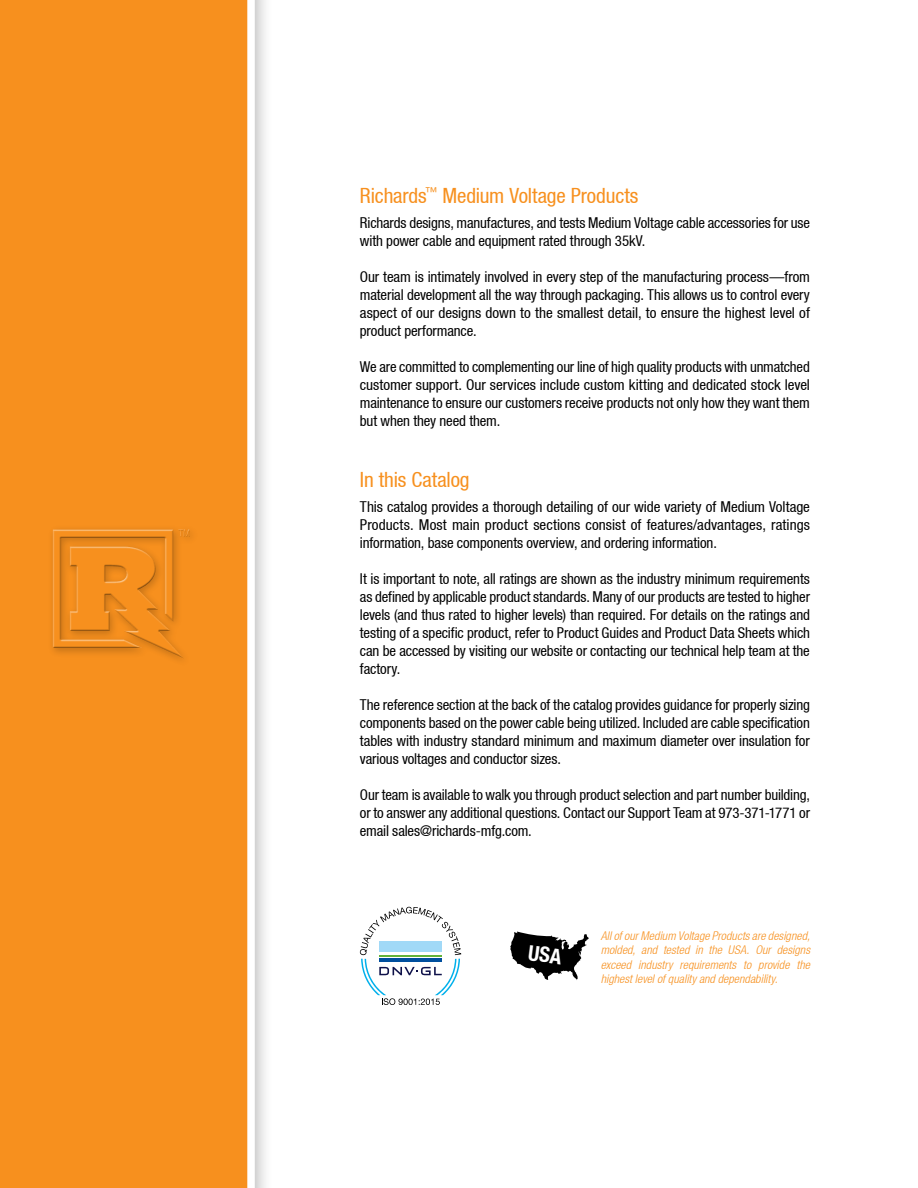
<style>
.page{position:relative;width:918px;height:1188px;background:#fff}
.page>*{position:absolute;margin:0;border:0;box-sizing:border-box;transform-origin:0 0}
.t1{font:condensed 21px "Helvetica 57";letter-spacing:-.005em;color:#f7901e}
.t2{font:condensed 15px/18px "Helvetica 57";letter-spacing:-.01em;color:#000;text-align:justify}
.t3{font:italic 300 condensed 12px/14.4px "Helvetica 47";letter-spacing:.005em;color:#f7901e;text-align:justify}
</style>
<div class="page">
<div style="left:0;top:0;width:273px;height:1188px;background:#000;opacity:.26"></div>
<div style="left:0;top:0;width:251px;height:1188px;background:#f7901e"></div>
<div style="left:247px;top:0;width:8px;height:1188px;background:#fff"></div>
<div style="left:50px;top:529px;width:142px;height:130px;background:#000;opacity:.8"></div>
<svg style="left:360px;top:907px;width:101px;height:98px"></svg>
<svg style="left:510px;top:932px;width:79px;height:48px"></svg>
<h1 class="t1" style="left:360px;top:184px;width:280px">Richards<sup>™</sup> Medium Voltage Products</h1>
<p class="t2" style="left:360px;top:214px;width:452px">Richards designs, manufactures, and tests Medium Voltage cable accessories for use with power cable and equipment rated through 35kV.</p>
<p class="t2" style="left:360px;top:268px;width:452px">Our team is intimately involved in every step of the manufacturing process—from material development all the way through packaging. This allows us to control every aspect of our designs down to the smallest detail, to ensure the highest level of product performance.</p>
<p class="t2" style="left:360px;top:358px;width:452px">We are committed to complementing our line of high quality products with unmatched customer support. Our services include custom kitting and dedicated stock level maintenance to ensure our customers receive products not only how they want them but when they need them.</p>
<h1 class="t1" style="left:360px;top:468px;width:111px">In this Catalog</h1>
<p class="t2" style="left:360px;top:498px;width:452px">This catalog provides a thorough detailing of our wide variety of Medium Voltage Products. Most main product sections consist of features/advantages, ratings information, base components overview, and ordering information.</p>
<p class="t2" style="left:360px;top:570px;width:452px">It is important to note, all ratings are shown as the industry minimum requirements as defined by applicable product standards. Many of our products are tested to higher levels (and thus rated to higher levels) than required. For details on the ratings and testing of a specific product, refer to Product Guides and Product Data Sheets which can be accessed by visiting our website or contacting our technical help team at the factory.</p>
<p class="t2" style="left:360px;top:696px;width:452px">The reference section at the back of the catalog provides guidance for properly sizing components based on the power cable being utilized. Included are cable specification tables with industry standard minimum and maximum diameter over insulation for various voltages and conductor sizes.</p>
<p class="t2" style="left:360px;top:786px;width:452px">Our team is available to walk you through product selection and part number building, or to answer any additional questions. Contact our Support Team at 973-371-1771 or email sales@richards-mfg.com.</p>
<p class="t3" style="left:601px;top:929px;width:211px">All of our Medium Voltage Products are designed, molded, and tested in the USA. Our designs exceed industry requirements to provide the highest level of quality and dependability.</p>
</div>
